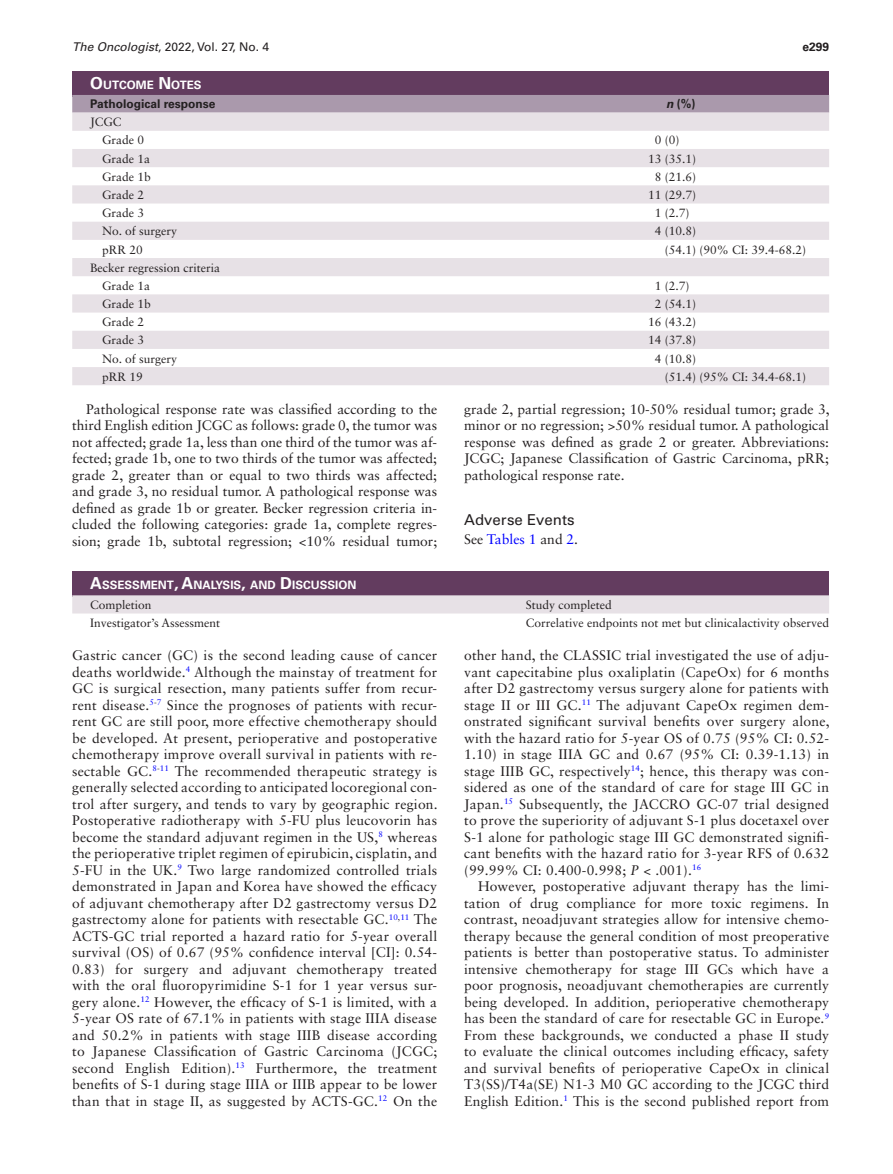
<style>
.page{position:relative;width:893px;height:1174px;background:#fff}
.page>*{position:absolute;margin:0;border:0;box-sizing:border-box;transform-origin:0 0}
.t1{font:15px "Univers LT Std";color:#231f20}
.t2{font:13.8px/16.5px "Sabon LT Std";letter-spacing:.01em;color:#231f20;text-align:justify}
.t3{font:13.8px "Sabon LT Std";color:#00f}
.t4{font:12px/18.1px "Sabon LT Std";color:#231f20}
.t5{font:12px "Univers LT Std";color:#231f20}
.t6{font:700 12px "Univers LT Std";color:#231f20}
.t7{font:700 11.55px "Univers LT Std";color:#fff}
.s1{font-style:italic}
.s2{font-size:16.5px}
.s3{color:#231f20}
</style>
<div class="page">
<div style="left:72px;top:71px;width:757px;height:25px;background:#633c5f"></div>
<div style="left:72px;top:95px;width:757px;height:18px;background:#aa99ac"></div>
<svg style="left:72px;top:113px;width:757px;height:272px;fill:#e7e1e6"></svg>
<div style="left:72px;top:571px;width:757px;height:26px;background:#633c5f"></div>
<div style="left:72px;top:595px;width:757px;height:18px;background:#e7e1e6"></div>
<p class="t5" style="left:72px;top:40px;width:199px"><span class="s1">The Oncologist</span>, 2022, Vol. 27, No. 4</p>
<p class="t6" style="left:802px;top:40px;width:28px">e299</p>
<p class="t7" style="left:90px;top:78px;width:113px"><span class="s2">O</span>UTCOME <span class="s2">N</span> OTES</p>
<p class="t6" style="left:90px;top:97px;width:127px">Pathological response</p>
<p class="t6" style="left:666px;top:97px;width:31px"><span class="s1">n</span> (%)</p>
<p class="t4" style="left:102px;top:113px;width:44px;text-indent:-12px">JCGC<br>Grade 0</p>
<p class="t4" style="left:655px;top:131px;width:26px">0 (0)</p>
<p class="t4" style="left:102px;top:149px;width:50px">Grade 1a</p>
<p class="t4" style="left:648px;top:149px;width:50px">13 (35.1)</p>
<p class="t4" style="left:102px;top:167px;width:50px">Grade 1b</p>
<p class="t4" style="left:655px;top:167px;width:43px">8 (21.6)</p>
<p class="t4" style="left:102px;top:186px;width:44px">Grade 2</p>
<p class="t4" style="left:648px;top:186px;width:50px">11 (29.7)</p>
<p class="t4" style="left:102px;top:204px;width:44px">Grade 3</p>
<p class="t4" style="left:655px;top:204px;width:36px">1 (2.7)</p>
<p class="t4" style="left:102px;top:222px;width:76px">No. of surgery</p>
<p class="t4" style="left:655px;top:222px;width:43px">4 (10.8)</p>
<p class="t4" style="left:102px;top:240px;width:42px">pRR 20</p>
<p class="t4" style="left:665px;top:240px;width:143px">(54.1) (90% CI: 39.4-68.2)</p>
<p class="t4" style="left:102px;top:258px;width:119px;text-indent:-12px">Becker regression criteria<br>Grade 1a</p>
<p class="t4" style="left:655px;top:276px;width:36px">1 (2.7)</p>
<p class="t4" style="left:102px;top:295px;width:50px">Grade 1b</p>
<p class="t4" style="left:655px;top:295px;width:43px">2 (54.1)</p>
<p class="t4" style="left:102px;top:313px;width:44px">Grade 2</p>
<p class="t4" style="left:648px;top:313px;width:50px">16 (43.2)</p>
<p class="t4" style="left:102px;top:331px;width:44px">Grade 3</p>
<p class="t4" style="left:648px;top:331px;width:50px">14 (37.8)</p>
<p class="t4" style="left:102px;top:349px;width:76px">No. of surgery</p>
<p class="t4" style="left:655px;top:349px;width:43px">4 (10.8)</p>
<p class="t4" style="left:102px;top:367px;width:42px">pRR 19</p>
<p class="t4" style="left:665px;top:367px;width:143px">(51.4) (95% CI: 34.4-68.1)</p>
<p class="t2" style="left:72px;top:400px;width:366px;text-indent:14px">Pathological response rate was classified according to the third English edition JCGC as follows: grade 0, the tumor was not affected; grade 1a, less than one third of the tumor was af&shy;fected; grade 1b, one to two thirds of the tumor was affected; grade 2, greater than or equal to two thirds was affected; and grade 3, no residual tumor. A pathological response was defined as grade 1b or greater. Becker regression criteria in&shy;cluded the following categories: grade 1a, complete regres&shy;sion; grade 1b, subtotal regression; &lt;10% residual tumor;</p>
<p class="t2" style="left:464px;top:400px;width:367px">grade 2, partial regression; 10-50% residual tumor; grade 3, minor or no regression; &gt;50% residual tumor. A pathological response was defined as grade 2 or greater. Abbreviations:<br>JCGC; Japanese Classification of Gastric Carcinoma, pRR; pathological response rate.</p>
<p class="t1" style="left:464px;top:510px;width:112px">Adverse Events</p>
<p class="t3" style="left:464px;top:531px;width:115px"><span class="s3">See</span> Tables 1 <span class="s3">and</span> 2<span class="s3">.</span></p>
<p class="t7" style="left:90px;top:578px;width:268px"><span class="s2">A</span>SSESSMENT<span class="s2">, A</span>NALYSIS<span class="s2">,</span> AND <span class="s2">D</span>ISCUSSION</p>
<p class="t4" style="left:90px;top:595px;width:63px">Completion</p>
<p class="t4" style="left:526px;top:595px;width:87px">Study completed</p>
<p class="t4" style="left:90px;top:614px;width:131px">Investigator’s Assessment</p>
<p class="t4" style="left:526px;top:614px;width:305px">Correlative endpoints not met but clinicalactivity observed</p>
<p class="t2" style="left:72px;top:647px;width:367px">Gastric cancer (GC) is the second leading cause of cancer deaths worldwide.<sup>4</sup> Although the mainstay of treatment for GC is surgical resection, many patients suffer from recur&shy;rent disease.<sup>5</sup><sup>-</sup><sup>7</sup> Since the prognoses of patients with recur&shy;rent GC are still poor, more effective chemotherapy should be developed. At present, perioperative and postoperative chemotherapy improve overall survival in patients with re&shy;sectable GC.<sup>8</sup><sup>-</sup><sup>11</sup> The recommended therapeutic strategy is generally selected according to anticipated locoregional con&shy;trol after surgery, and tends to vary by geographic region.<br>Postoperative radiotherapy with 5-FU plus leucovorin has become the standard adjuvant regimen in the US,<sup>8</sup> whereas the perioperative triplet regimen of epirubicin, cisplatin, and 5-FU in the UK.<sup>9</sup> Two large randomized controlled trials demonstrated in Japan and Korea have showed the efficacy of adjuvant chemotherapy after D2 gastrectomy versus D2 gastrectomy alone for patients with resectable GC.<sup>10</sup><sup>,</sup><sup>11</sup> The ACTS-GC trial reported a hazard ratio for 5-year overall survival (OS) of 0.67 (95% confidence interval [CI]: 0.54- 0.83) for surgery and adjuvant chemotherapy treated with the oral fluoropyrimidine S-1 for 1 year versus sur&shy;gery alone.<sup>12</sup> However, the efficacy of S-1 is limited, with a 5-year OS rate of 67.1% in patients with stage IIIA disease and 50.2% in patients with stage IIIB disease according to Japanese Classification of Gastric Carcinoma (JCGC; second English Edition).<sup>13</sup> Furthermore, the treatment benefits of S-1 during stage IIIA or IIIB appear to be lower than that in stage II, as suggested by ACTS-GC.<sup>12</sup> On the</p>
<p class="t2" style="left:464px;top:647px;width:367px">other hand, the CLASSIC trial investigated the use of adju&shy;vant capecitabine plus oxaliplatin (CapeOx) for 6 months after D2 gastrectomy versus surgery alone for patients with stage II or III GC.<sup>11</sup> The adjuvant CapeOx regimen dem&shy;onstrated significant survival benefits over surgery alone, with the hazard ratio for 5-year OS of 0.75 (95% CI: 0.52- 1.10) in stage IIIA GC and 0.67 (95% CI: 0.39-1.13) in stage IIIB GC, respectively<sup>14</sup>; hence, this therapy was con&shy;sidered as one of the standard of care for stage III GC in Japan.<sup>15</sup> Subsequently, the JACCRO GC-07 trial designed to prove the superiority of adjuvant S-1 plus docetaxel over S-1 alone for pathologic stage III GC demonstrated signifi&shy;cant benefits with the hazard ratio for 3-year RFS of 0.632 (99.99% CI: 0.400-0.998; <span class="s1">P</span> &lt; .001).<sup>16</sup></p>
<p class="t2" style="left:464px;top:878px;width:366px;text-indent:14px">However, postoperative adjuvant therapy has the limi&shy;tation of drug compliance for more toxic regimens. In contrast, neoadjuvant strategies allow for intensive chemo&shy;therapy because the general condition of most preoperative patients is better than postoperative status. To administer intensive chemotherapy for stage III GCs which have a poor prognosis, neoadjuvant chemotherapies are currently being developed. In addition, perioperative chemotherapy has been the standard of care for resectable GC in Europe.<sup>9<br></sup>From these backgrounds, we conducted a phase II study to evaluate the clinical outcomes including efficacy, safety and survival benefits of perioperative CapeOx in clinical T3(SS)/T4a(SE) N1-3 M0 GC according to the JCGC third English Edition.<sup>1</sup> This is the second published report from</p>
</div>
